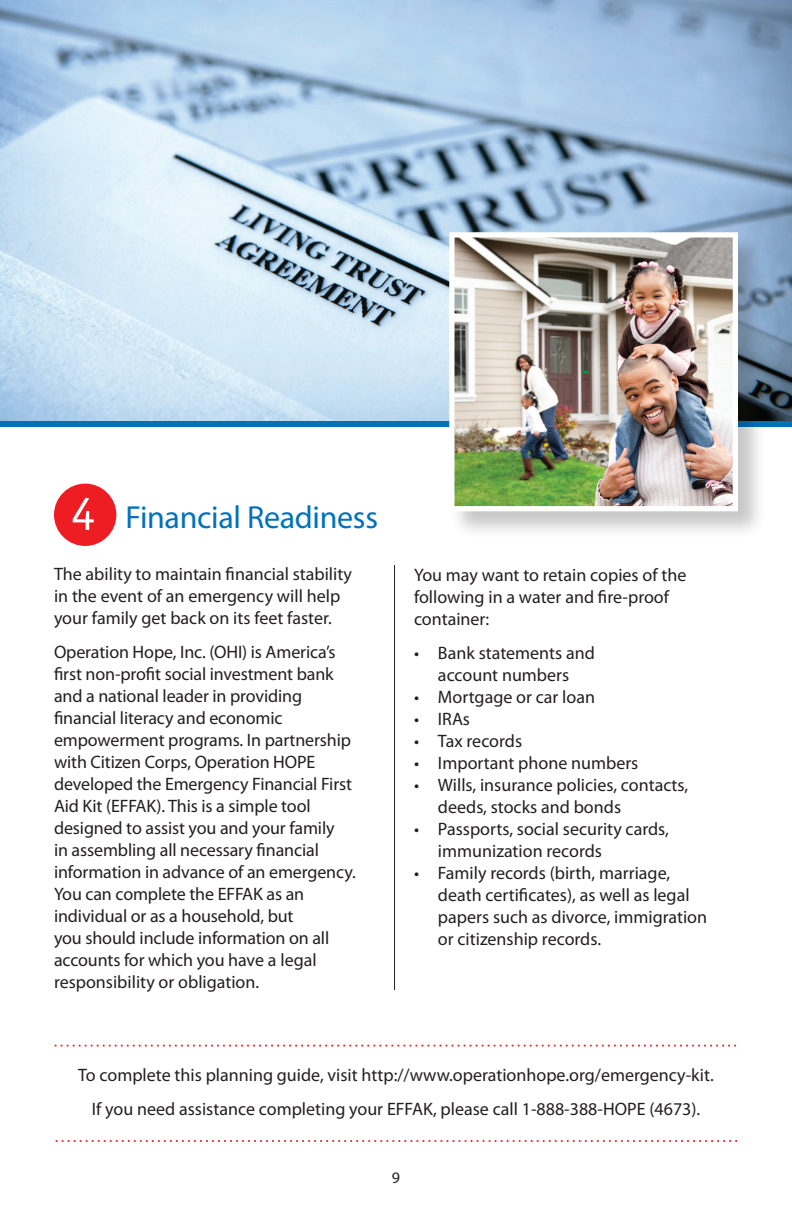
<style>
.page{position:relative;width:792px;height:1224px;background:#fff}
.page>*{position:absolute;margin:0;border:0;box-sizing:border-box;transform-origin:0 0}
.t1{font:32px "Myriad Pro";letter-spacing:-.01em;color:#0072bc}
.t2{font:18px/22px "Myriad Pro";letter-spacing:-.005em;color:#231f20}
.t3{font:16px "Myriad Pro";color:#231f20}
</style>
<div class="page">
<hr style="left:394px;top:565px;width:1px;height:425px;background:#231f20">
<div style="left:54px;top:484px;width:62px;height:62px;background:#ee1d23;border-radius:50%"></div>
<svg style="left:73px;top:498px;width:21px;height:32px"></svg>
<img style="left:0;top:0;width:792px;height:421px">
<div style="left:449px;top:232px;width:316px;height:306px;background:#231f20;opacity:.25"></div>
<img style="left:455px;top:238px;width:277px;height:267px">
<div style="left:449px;top:232px;width:289px;height:279px;border:5px solid #fff"></div>
<svg style="left:55px;top:1045px;width:681px;height:2px"></svg>
<svg style="left:56px;top:1140px;width:681px;height:2px"></svg>
<p class="t1" style="left:126px;top:498px;width:254px">Financial Readiness</p>
<p class="t2" style="left:54px;top:563px;width:300px">The ability to maintain financial stability in the event of an emergency will help your family get back on its feet faster.</p>
<p class="t2" style="left:54px;top:641px;width:303px">Operation Hope, Inc. (OHI) is America’s first non-profit social investment bank and a national leader in providing financial literacy and economic empowerment programs. In partnership with Citizen Corps, Operation HOPE developed the Emergency Financial First Aid Kit (EFFAK). This is a simple tool designed to assist you and your family<br>in assembling all necessary financial information in advance of an emergency.<br>You can complete the EFFAK as an individual or as a household, but<br>you should include information on all accounts for which you have a legal responsibility or obligation.</p>
<p class="t2" style="left:414px;top:563px;width:274px">You may want to retain copies of the following in a water and fire-proof container:</p>
<p class="t2" style="left:414px;top:641px;width:182px">• Bank statements and</p>
<p class="t2" style="left:438px;top:663px;width:133px">account numbers</p>
<p class="t2" style="left:414px;top:685px;width:183px">• Mortgage or car loan</p>
<p class="t2" style="left:414px;top:707px;width:58px">• IRAs</p>
<p class="t2" style="left:414px;top:729px;width:110px">• Tax records</p>
<p class="t2" style="left:414px;top:751px;width:226px">• Important phone numbers</p>
<p class="t2" style="left:438px;top:773px;width:252px;text-indent:-24px">• Wills, insurance policies, contacts, deeds, stocks and bonds</p>
<p class="t2" style="left:438px;top:817px;width:232px;text-indent:-24px">• Passports, social security cards, immunization records</p>
<p class="t2" style="left:414px;top:861px;width:258px">• Family records (birth, marriage,</p>
<p class="t2" style="left:438px;top:883px;width:253px">death certificates), as well as legal</p>
<p class="t2" style="left:438px;top:905px;width:271px">papers such as divorce, immigration</p>
<p class="t2" style="left:438px;top:927px;width:165px">or citizenship records.</p>
<p class="t2" style="left:78px;top:1063px;width:637px">To complete this planning guide, visit http://www.operationhope.org/emergency-kit.</p>
<p class="t2" style="left:92px;top:1097px;width:610px">If you need assistance completing your EFFAK, please call 1-888-388-HOPE (4673).</p>
<p class="t3" style="left:392px;top:1167px;width:10px">9</p>
</div>
